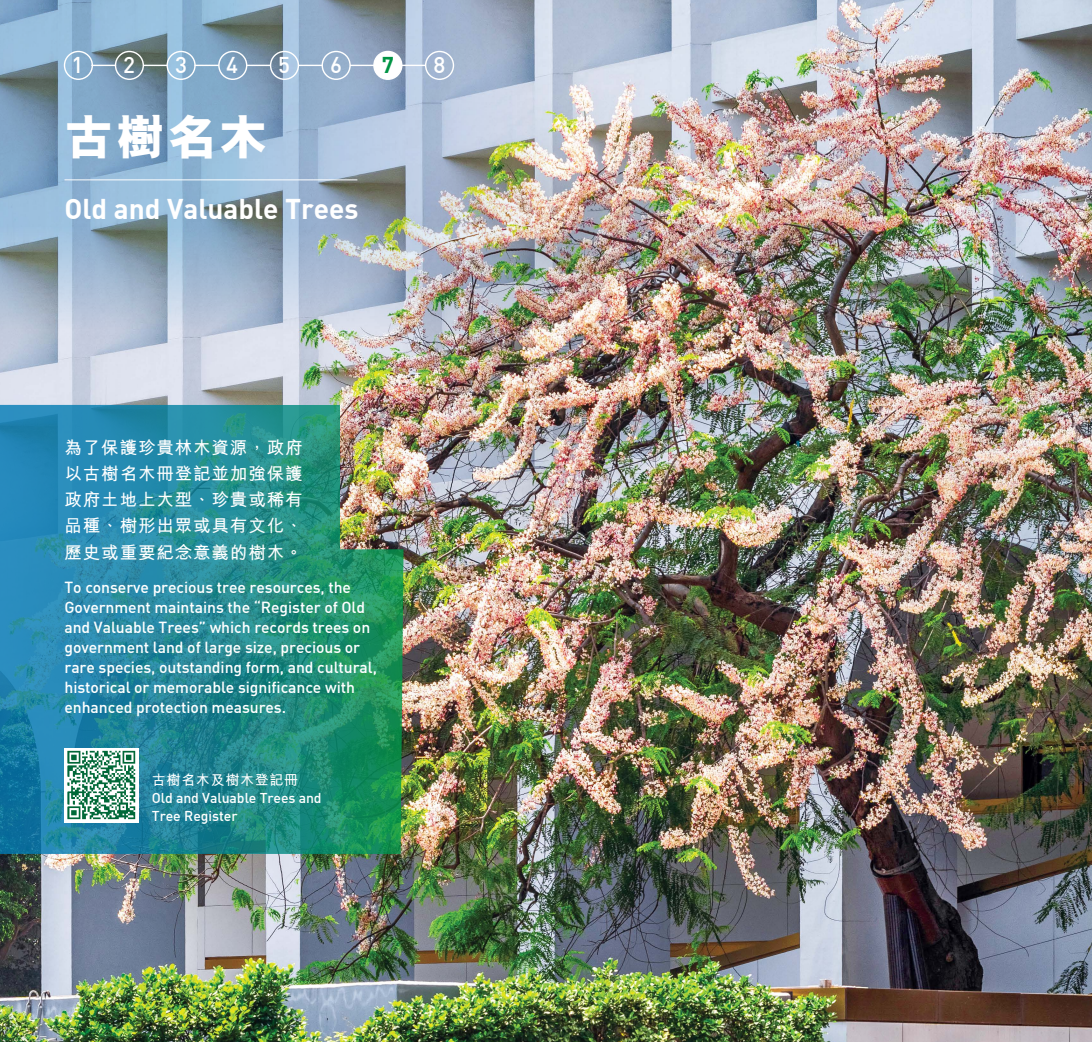
<style>
.page{position:relative;width:1092px;height:1042px;background:#fff}
.page>*{position:absolute;margin:0;border:0;box-sizing:border-box;transform-origin:0 0}
.t1{font:800 49px "M Hei HK";color:#fff}
.t2{font:28px "DIN Bold";color:#fff}
.t3{font:22.4px "DIN Medium";color:#fff}
.t4{font:22.4px "DIN Bold";color:#009444}
.t5{font:700 17.5px/26.2px "M Hei HK";letter-spacing:.05em;color:#fff;text-align:justify}
.t6{font:15.75px/20.1px "DIN Medium";letter-spacing:-.005em;color:#fff}
.t7{font:14px/17.5px "DIN Medium";letter-spacing:-.005em;color:#fff}
.t8{font:700 14px "M Hei HK";letter-spacing:.05em;color:#fff}
</style>
<div class="page">
<img style="left:0;top:0;width:1091px;height:1042px">
<img style="left:0;top:0;width:549px;height:338px">
<div style="left:64px;top:51px;width:29px;height:29px;border:1px solid #fff;border-radius:50%"></div>
<div style="left:115px;top:51px;width:29px;height:29px;border:1px solid #fff;border-radius:50%"></div>
<div style="left:166px;top:51px;width:30px;height:29px;border:1px solid #fff;border-radius:50%"></div>
<div style="left:218px;top:51px;width:29px;height:29px;border:1px solid #fff;border-radius:50%"></div>
<div style="left:270px;top:51px;width:29px;height:29px;border:1px solid #fff;border-radius:50%"></div>
<div style="left:321px;top:51px;width:30px;height:29px;border:1px solid #fff;border-radius:50%"></div>
<div style="left:425px;top:51px;width:29px;height:29px;border:1px solid #fff;border-radius:50%"></div>
<div style="left:374px;top:51px;width:28px;height:28px;background:#fff;border-radius:50%"></div>
<div style="left:373px;top:51px;width:29px;height:29px;border:1px solid #fff;border-radius:50%"></div>
<svg style="left:91px;top:65px;width:25px;height:1px"></svg>
<svg style="left:143px;top:65px;width:24px;height:1px"></svg>
<svg style="left:194px;top:65px;width:25px;height:1px"></svg>
<svg style="left:247px;top:65px;width:23px;height:1px"></svg>
<svg style="left:298px;top:65px;width:24px;height:1px"></svg>
<svg style="left:350px;top:65px;width:24px;height:1px"></svg>
<svg style="left:401px;top:65px;width:25px;height:1px"></svg>
<img style="left:0;top:405px;width:403px;height:449px">
<hr style="left:64px;top:179px;width:293px;height:1px;background:#fff">
<img style="left:64px;top:748px;width:75px;height:74px">
<img style="left:69px;top:15px;width:25px;height:25px">
<h3 class="t3" style="left:72px;top:51px;width:13px">1</h3>
<h3 class="t3" style="left:123px;top:51px;width:13px">2</h3>
<h3 class="t3" style="left:175px;top:51px;width:13px">3</h3>
<h3 class="t3" style="left:226px;top:50px;width:13px">4</h3>
<h3 class="t3" style="left:278px;top:51px;width:13px">5</h3>
<h3 class="t3" style="left:330px;top:51px;width:13px">6</h3>
<h3 class="t4" style="left:382px;top:50px;width:14px">7</h3>
<h3 class="t3" style="left:433px;top:51px;width:13px">8</h3>
<h1 class="t1" style="left:64px;top:113px;width:205px">古樹名木</h1>
<h2 class="t2" style="left:64px;top:191px;width:295px">Old and Valuable Trees</h2>
<p class="t5" style="left:64px;top:432px;width:240px">為了保護珍貴林木資源，政府以古樹名木冊登記並加強保護政府土地上大型、珍貴或稀有品種、樹形出眾或具有文化、歷史或重要紀念意義的樹木。</p>
<p class="t6" style="left:64px;top:576px;width:314px">To conserve precious tree resources, the Government maintains the “Register of Old and Valuable Trees” which records trees on government land of large size, precious or rare species, outstanding form, and cultural, historical or memorable significance with enhanced protection measures.</p>
<p class="t8" style="left:152px;top:769px;width:148px">古樹名木及樹木登記冊</p>
<p class="t7" style="left:152px;top:789px;width:171px">Old and Valuable Trees and<br>Tree Register</p>
</div>
